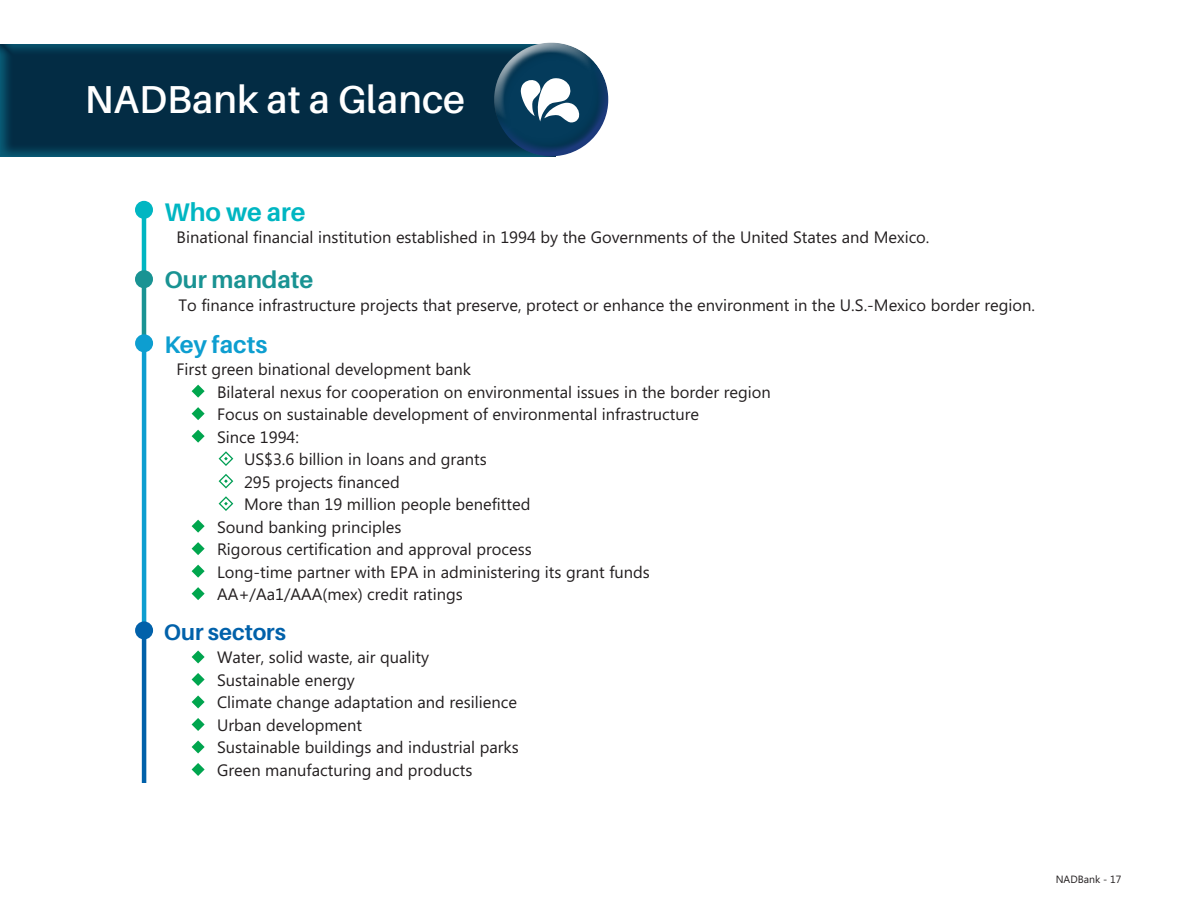
<style>
.page{position:relative;width:1188px;height:918px;background:#fff}
.page>*{position:absolute;margin:0;border:0;box-sizing:border-box;transform-origin:0 0}
.t1{font:600 39px "Aileron";color:#fff}
.t2{font:700 25.5px "Aileron";color:#00b6c2}
.t3{font:700 24px "Aileron";color:#199393}
.t4{font:700 24px "Aileron";color:#0d9ed0}
.t5{font:700 22.5px "Aileron";color:#0161aa}
.t6{font:16.5px "Microsoft Phags Pa";color:#231f20}
.t7{font:10.5px "Microsoft Phags Pa";color:#231f20}
.s1{color:#fff}
</style>
<div class="page">
<div style="left:0;top:43px;width:556px;height:116px;background:#fff;opacity:.8"></div>
<div style="left:492px;top:41px;width:116px;height:91px;background:#fff;opacity:.75"></div>
<div style="left:493px;top:60px;width:116px;height:97px;background:#253f8e;opacity:.75"></div>
<svg style="left:521px;top:78px;width:59px;height:45px"></svg>
<hr style="left:142px;top:210px;width:4px;height:67px;background:#00b6c2">
<div style="left:135px;top:201px;width:18px;height:18px;background:#00b6c2;border-radius:50%"></div>
<hr style="left:142px;top:279px;width:4px;height:63px;background:#199393">
<div style="left:135px;top:270px;width:18px;height:18px;background:#199393;border-radius:50%"></div>
<hr style="left:142px;top:343px;width:4px;height:284px;background:#0d9ed0">
<div style="left:135px;top:334px;width:18px;height:18px;background:#0d9ed0;border-radius:50%"></div>
<hr style="left:142px;top:630px;width:4px;height:153px;background:#0161aa">
<div style="left:135px;top:621px;width:18px;height:18px;background:#0161aa;border-radius:50%"></div>
<p class="t1" style="left:85px;top:78px;width:382px">NADBank at a Glance</p>
<p class="t2" style="left:165px;top:198px;width:142px">Who we are</p>
<p class="t6" style="left:177px;top:226px;width:754px">Binational financial institution established in 1994 by the Governments of the United States and Mexico.</p>
<p class="t3" style="left:165px;top:266px;width:150px">Our mandate</p>
<p class="t6" style="left:179px;top:294px;width:858px">To finance infrastructure projects that preserve, protect or enhance the environment in the U.S.-Mexico border region.</p>
<p class="t4" style="left:165px;top:331px;width:104px">Key facts</p>
<p class="t6" style="left:177px;top:358px;width:296px">First green binational development bank</p>
<p class="t6" style="left:190px;top:380px;width:582px"><span class="s1">○</span> Bilateral nexus for cooperation on environmental issues in the border region</p>
<p class="t6" style="left:190px;top:403px;width:511px"><span class="s1">○</span> Focus on sustainable development of environmental infrastructure</p>
<p class="t6" style="left:190px;top:425px;width:111px"><span class="s1">○</span> Since 1994:</p>
<p class="t6" style="left:244px;top:448px;width:244px">US$3.6 billion in loans and grants</p>
<p class="t6" style="left:244px;top:470px;width:157px">295 projects financed</p>
<p class="t6" style="left:244px;top:493px;width:288px">More than 19 million people benefitted</p>
<p class="t6" style="left:190px;top:515px;width:213px"><span class="s1">○</span> Sound banking principles</p>
<p class="t6" style="left:190px;top:538px;width:343px"><span class="s1">○</span> Rigorous certification and approval process</p>
<p class="t6" style="left:190px;top:560px;width:461px"><span class="s1">○</span> Long-time partner with EPA in administering its grant funds</p>
<p class="t6" style="left:190px;top:583px;width:274px"><span class="s1">○</span> AA+/Aa1/AAA(mex) credit ratings</p>
<p class="t5" style="left:164px;top:620px;width:124px">Our sectors</p>
<p class="t6" style="left:190px;top:646px;width:241px"><span class="s1">○</span> Water, solid waste, air quality</p>
<p class="t6" style="left:190px;top:669px;width:166px"><span class="s1">○</span> Sustainable energy</p>
<p class="t6" style="left:190px;top:691px;width:328px"><span class="s1">○</span> Climate change adaptation and resilience</p>
<p class="t6" style="left:190px;top:714px;width:174px"><span class="s1">○</span> Urban development</p>
<p class="t6" style="left:190px;top:736px;width:330px"><span class="s1">○</span> Sustainable buildings and industrial parks</p>
<p class="t6" style="left:190px;top:759px;width:284px"><span class="s1">○</span> Green manufacturing and products</p>
<p class="t7" style="left:1056px;top:872px;width:67px">NADBank - 17</p>
</div>
